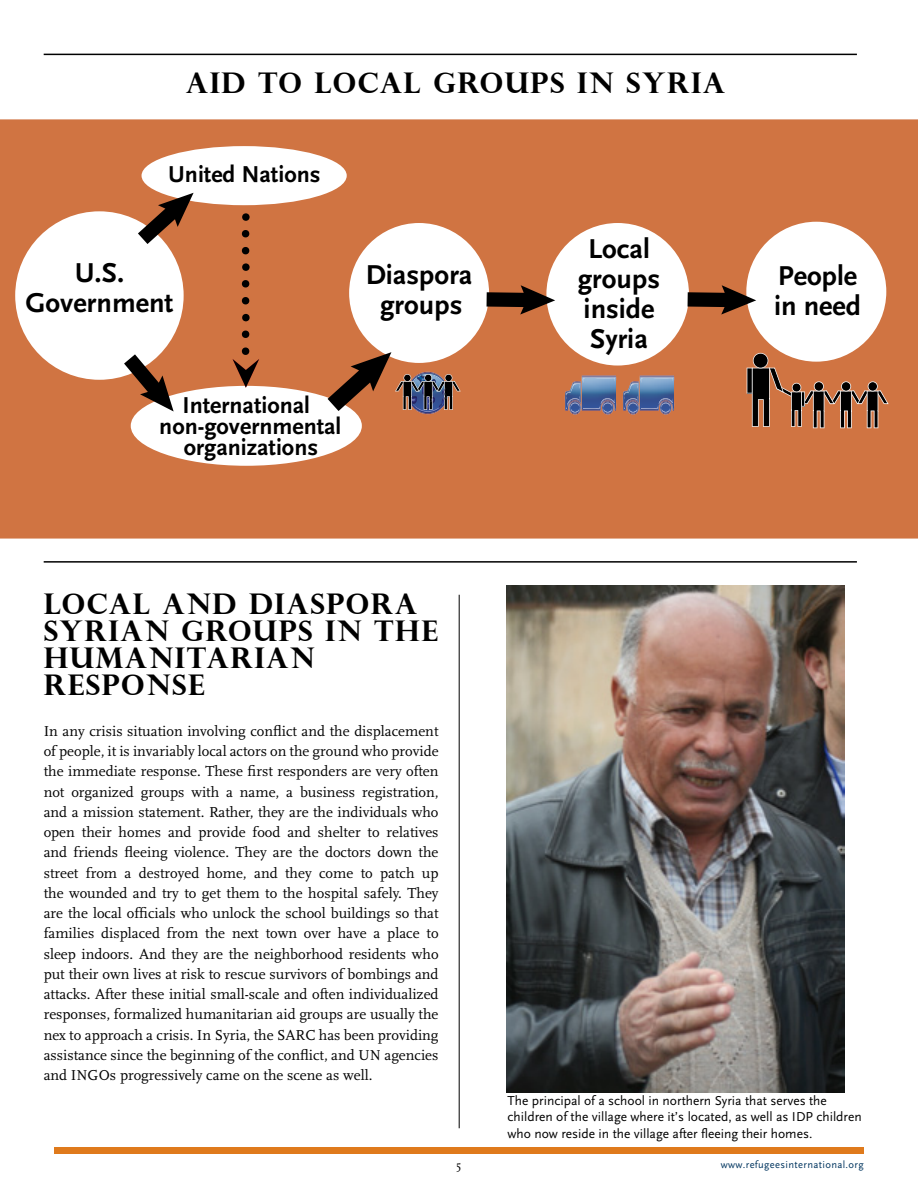
<style>
.page{position:relative;width:918px;height:1188px;background:#fff}
.page>*{position:absolute;margin:0;border:0;box-sizing:border-box;transform-origin:0 0}
.t1{font:700 28.5px/27px "Perpetua Titling";letter-spacing:.05em;color:#000}
.t2{font:700 28.5px/30px "Scala Sans";color:#000;text-align:center}
.t3{font:700 24px/21px "Scala Sans";color:#000;text-align:center}
.t4{font:15px/20.2px "Scala";color:#000;text-align:justify}
.t5{font:13.5px/16.2px "Scala Sans";color:#010000}
.t6{font:12px "Scala";color:#000}
.t7{font:10.5px "Scala Sans";letter-spacing:.035em;color:#00355f}
</style>
<div class="page">
<hr style="left:459px;top:595px;width:1px;height:533px;background:#000">
<img style="left:507px;top:585px;width:338px;height:507px">
<div style="left:54px;top:1147px;width:810px;height:7px;background:#df7a1c"></div>
<hr style="left:44px;top:561px;width:813px;height:2px;background:#000">
<hr style="left:44px;top:54px;width:813px;height:1px;background:#000">
<div style="left:0;top:119px;width:918px;height:420px;background:#d07442"></div>
<div style="left:546px;top:223px;width:143px;height:143px;background:#fff;border-radius:50%"></div>
<div style="left:349px;top:223px;width:140px;height:140px;background:#fff;border-radius:50%"></div>
<div style="left:131px;top:386px;width:231px;height:80px;background:#fff;border-radius:50%"></div>
<div style="left:142px;top:146px;width:205px;height:59px;background:#fff;border-radius:50%"></div>
<div style="left:15px;top:211px;width:169px;height:169px;background:#fff;border-radius:50%"></div>
<div style="left:746px;top:222px;width:140px;height:140px;background:#fff;border-radius:50%"></div>
<svg style="left:138px;top:193px;width:56px;height:51px;background:#8e5b3f"></svg>
<svg style="left:124px;top:354px;width:50px;height:57px;background:#91644b"></svg>
<svg style="left:487px;top:285px;width:68px;height:30px;background:#724c37"></svg>
<svg style="left:688px;top:285px;width:68px;height:30px;background:#734c37"></svg>
<svg style="left:747px;top:353px;width:142px;height:75px;background:#a06748"></svg>
<svg style="left:242px;top:213px;width:8px;height:8px"></svg>
<svg style="left:241px;top:230px;width:9px;height:8px"></svg>
<svg style="left:241px;top:247px;width:9px;height:8px"></svg>
<svg style="left:242px;top:263px;width:8px;height:8px"></svg>
<svg style="left:241px;top:280px;width:9px;height:8px"></svg>
<svg style="left:241px;top:297px;width:9px;height:8px"></svg>
<svg style="left:242px;top:314px;width:8px;height:8px"></svg>
<svg style="left:241px;top:330px;width:9px;height:8px"></svg>
<svg style="left:233px;top:347px;width:26px;height:41px"></svg>
<svg style="left:623px;top:376px;width:52px;height:39px;background:#737997"></svg>
<svg style="left:565px;top:376px;width:52px;height:39px;background:#737997"></svg>
<svg style="left:328px;top:352px;width:133px;height:62px;background:#9a6850"></svg>
<img style="left:428px;top:387px;width:19px;height:22px">
<h1 class="t1" style="left:186px;top:68px;width:541px">AID TO LOCAL GROUPS IN SYRIA</h1>
<h2 class="t3" style="left:168px;top:164px;width:154px">United Nations</h2>
<h1 class="t2" style="left:25px;top:259px;width:149px">U.S.<br>Government</h1>
<h1 class="t2" style="left:366px;top:260px;width:108px;line-height:30.5px">Diaspora groups</h1>
<h2 class="t3" style="left:159px;top:396px;width:184px">International non-governmental organizations</h2>
<h1 class="t2" style="left:578px;top:235px;width:84px">Local groups inside<br>Syria</h1>
<h1 class="t2" style="left:774px;top:261px;width:89px;text-align:left">People in need</h1>
<h1 class="t1" style="left:44px;top:590px;width:396px">LOCAL AND DIASPORA<br>SYRIAN GROUPS IN THE<br>HUMANITARIAN<br>RESPONSE</h1>
<p class="t4" style="left:44px;top:721px;width:396px">In any crisis situation involving conflict and the displacement of people, it is invariably local actors on the ground who provide the immediate response. These first responders are very often not organized groups with a name, a business registration, and a mission statement. Rather, they are the individuals who open their homes and provide food and shelter to relatives and friends fleeing violence. They are the doctors down the street from a destroyed home, and they come to patch up the wounded and try to get them to the hospital safely. They are the local officials who unlock the school buildings so that families displaced from the next town over have a place to sleep indoors. And they are the neighborhood residents who put their own lives at risk to rescue survivors of bombings and attacks. After these initial small-scale and often individualized responses, formalized humanitarian aid groups are usually the nex to approach a crisis. In Syria, the SARC has been providing assistance since the beginning of the conflict, and UN agencies and INGOs progressively came on the scene as well.</p>
<p class="t5" style="left:508px;top:1093px;width:356px">The principal of a school in northern Syria that serves the children of the village where it’s located, as well as IDP children who now reside in the village after fleeing their homes.</p>
<p class="t6" style="left:456px;top:1159px;width:7px">5</p>
<p class="t7" style="left:721px;top:1159px;width:145px">www.refugeesinternational.org</p>
</div>
